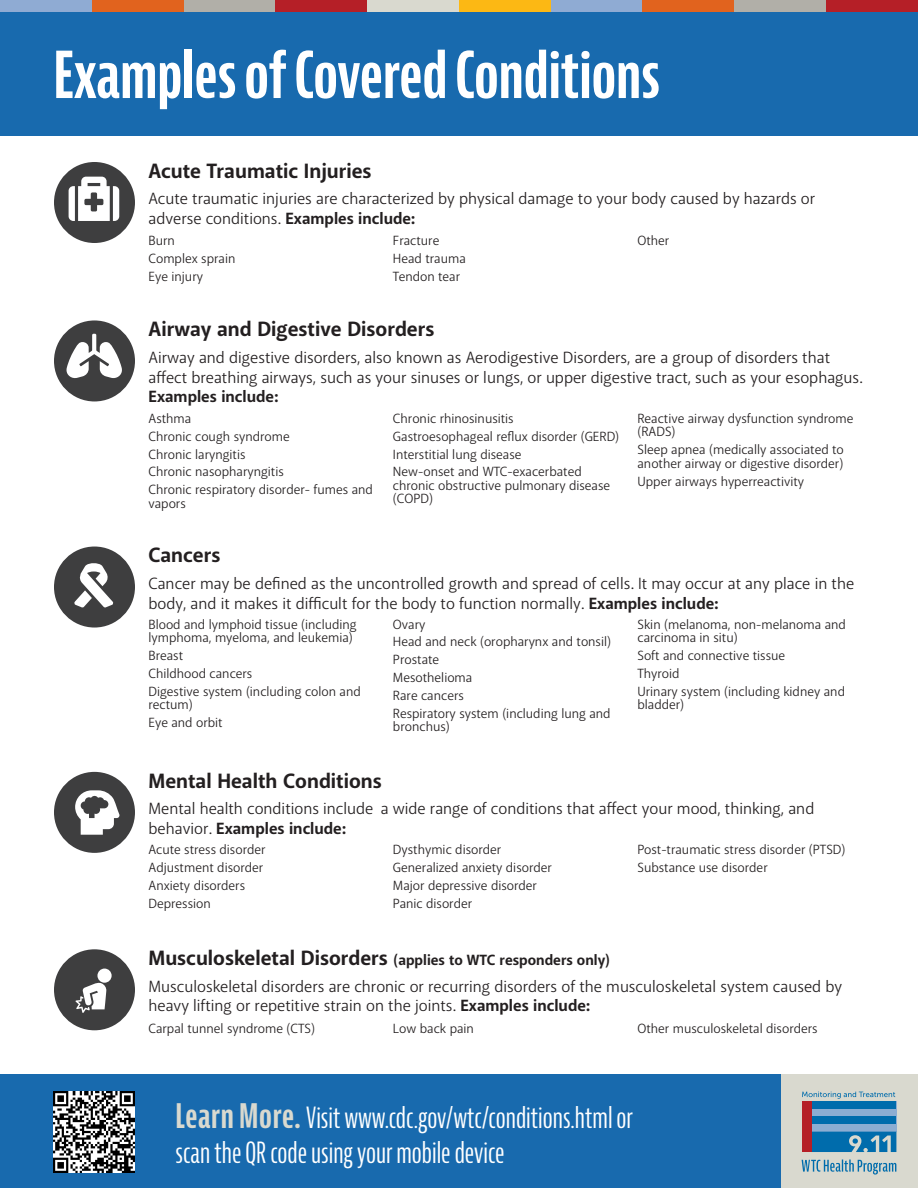
<style>
.page{position:relative;width:918px;height:1188px;background:#fff}
.page>*{position:absolute;margin:0;border:0;box-sizing:border-box;transform-origin:0 0}
.t1{font:700 extra-condensed 63px "Bernina Sans";color:#fff}
.t2{font:extra-condensed 28.5px/34.2px "Bernina Sans";color:#fff}
.t3{font:700 21px "Akagi";color:#231f20}
.t4{font:16.5px/19.8px "Akagi";color:#231f20}
.t5{font:16.5px/19.8px "Akagi Pro";color:#231f20}
.t6{font:700 16.5px "Akagi";color:#231f20}
.t7{font:700 15px "Akagi";color:#231f20}
.t8{font:13.5px/17.9px "Akagi";color:#231f20}
.s1{font-weight:700}
.s2{font-family:"Akagi"}
.s3{font-size:21px}
.s4{font-weight:700;font-size:33px;color:#d9d9cf}
</style>
<div class="page">
<div style="left:0;top:0;width:918px;height:136px;background:#186aae"></div>
<div style="left:0;top:0;width:92px;height:12px;background:#8fabd3"></div>
<div style="left:92px;top:0;width:92px;height:12px;background:#e1631e"></div>
<div style="left:184px;top:0;width:91px;height:12px;background:#b1afa8"></div>
<div style="left:275px;top:0;width:92px;height:12px;background:#b51f27"></div>
<div style="left:367px;top:0;width:92px;height:12px;background:#d9d9cf"></div>
<div style="left:459px;top:0;width:92px;height:12px;background:#fcb814"></div>
<div style="left:551px;top:0;width:92px;height:12px;background:#8fabd3"></div>
<div style="left:643px;top:0;width:91px;height:12px;background:#e1631e"></div>
<div style="left:734px;top:0;width:92px;height:12px;background:#b1afa8"></div>
<div style="left:826px;top:0;width:92px;height:12px;background:#b51f27"></div>
<div style="left:0;top:1075px;width:918px;height:113px;background:#186aae"></div>
<div style="left:781px;top:1075px;width:137px;height:113px;background:#d9d9cf"></div>
<svg style="left:802px;top:1092px;width:93px;height:7px"></svg>
<div style="left:802px;top:1101px;width:94px;height:31px;background:#8cadd2"></div>
<div style="left:811px;top:1116px;width:85px;height:8px;background:#006cac"></div>
<div style="left:811px;top:1101px;width:85px;height:8px;background:#006cac"></div>
<svg style="left:811px;top:1132px;width:85px;height:20px;background:#257cb0"></svg>
<div style="left:802px;top:1101px;width:9px;height:51px;background:#b51f27"></div>
<svg style="left:802px;top:1160px;width:94px;height:14px"></svg>
<div style="left:54px;top:162px;width:81px;height:81px;background:#3e3e3f;border-radius:50%"></div>
<svg style="left:69px;top:177px;width:50px;height:44px"></svg>
<div style="left:54px;top:320px;width:81px;height:81px;background:#3e3e3f;border-radius:50%"></div>
<svg style="left:67px;top:334px;width:55px;height:45px"></svg>
<div style="left:54px;top:547px;width:81px;height:81px;background:#3e3e3f;border-radius:50%"></div>
<svg style="left:74px;top:563px;width:39px;height:45px"></svg>
<div style="left:54px;top:772px;width:81px;height:81px;background:#3e3e3f;border-radius:50%"></div>
<svg style="left:75px;top:790px;width:44px;height:45px"></svg>
<div style="left:54px;top:949px;width:81px;height:81px;background:#3e3e3f;border-radius:50%"></div>
<div style="left:97px;top:969px;width:15px;height:14px;background:#fff;border-radius:50%"></div>
<svg style="left:76px;top:982px;width:31px;height:31px"></svg>
<img style="left:54px;top:1092px;width:81px;height:81px">
<h1 class="t1" style="left:53px;top:39px;width:608px">Examples of Covered Conditions</h1>
<h3 class="t3" style="left:148px;top:158px;width:225px">Acute Traumatic Injuries</h3>
<p class="t4" style="left:148px;top:189px;width:668px">Acute traumatic injuries are characterized by physical damage to your body caused by hazards or adverse conditions. <span class="s1">Examples include:</span></p>
<p class="t8" style="left:148px;top:231px;width:88px">Burn<br>Complex sprain<br>Eye injury</p>
<p class="t8" style="left:393px;top:231px;width:74px">Fracture<br>Head trauma<br>Tendon tear</p>
<p class="t8" style="left:637px;top:231px;width:33px">Other</p>
<h3 class="t3" style="left:148px;top:316px;width:287px">Airway and Digestive Disorders</h3>
<p class="t4" style="left:148px;top:347px;width:716px">Airway and digestive disorders, also known as Aerodigestive Disorders, are a group of disorders that affect breathing airways, such as your sinuses or lungs, or upper digestive tract, such as your esophagus.</p>
<p class="t6" style="left:148px;top:387px;width:131px">Examples include:</p>
<p class="t8" style="left:148px;top:409px;width:226px">Asthma<br>Chronic cough syndrome<br>Chronic laryngitis<br>Chronic nasopharyngitis<br>Chronic respiratory disorder- fumes and</p>
<p class="t8" style="left:148px;top:494px;width:39px">vapors</p>
<p class="t8" style="left:637px;top:411px;width:217px;line-height:13.5px">Reactive airway dysfunction syndrome (RADS)</p>
<p class="t8" style="left:637px;top:443px;width:208px;line-height:13.5px">Sleep apnea (medically associated to another airway or digestive disorder)</p>
<p class="t8" style="left:637px;top:472px;width:168px">Upper airways hyperreactivity</p>
<p class="t8" style="left:393px;top:409px;width:228px">Chronic rhinosinusitis<br>Gastroesophageal reflux disorder (GERD)<br>Interstitial lung disease<br>New-onset and WTC-exacerbated</p>
<p class="t8" style="left:393px;top:478px;width:219px;line-height:13.5px">chronic obstructive pulmonary disease (COPD)</p>
<h3 class="t3" style="left:148px;top:542px;width:73px">Cancers</h3>
<p class="t5" style="left:148px;top:574px;width:707px"><span class="s2">Cancer</span> may be defined as the uncontrolled growth and spread of cells. It may occur at any place in the body, and it makes it difficult for the body to function normally. <span class="s1">Examples include:</span></p>
<p class="t8" style="left:148px;top:617px;width:210px;line-height:13.5px">Blood and lymphoid tissue (including lymphoma, myeloma, and leukemia)</p>
<p class="t8" style="left:148px;top:646px;width:214px">Breast<br>Childhood cancers<br>Digestive system (including colon and</p>
<p class="t8" style="left:148px;top:696px;width:76px">rectum)<br>Eye and orbit</p>
<p class="t8" style="left:637px;top:617px;width:210px;line-height:13.5px">Skin (melanoma, non-melanoma and carcinoma in situ)</p>
<p class="t8" style="left:637px;top:646px;width:209px">Soft and connective tissue<br>Thyroid<br>Urinary system (including kidney and</p>
<p class="t8" style="left:637px;top:696px;width:48px">bladder)</p>
<p class="t8" style="left:393px;top:615px;width:220px">Ovary<br>Head and neck (oropharynx and tonsil)<br>Prostate<br>Mesothelioma<br>Rare cancers<br>Respiratory system (including lung and</p>
<p class="t8" style="left:393px;top:718px;width:58px">bronchus)</p>
<h3 class="t3" style="left:148px;top:768px;width:235px">Mental Health Conditions</h3>
<p class="t4" style="left:148px;top:799px;width:667px">Mental health conditions include a wide range of conditions that affect your mood, thinking, and behavior. <span class="s1">Examples include:</span></p>
<p class="t8" style="left:148px;top:841px;width:119px">Acute stress disorder</p>
<p class="t8" style="left:393px;top:841px;width:110px">Dysthymic disorder</p>
<p class="t8" style="left:637px;top:841px;width:209px">Post-traumatic stress disorder (PTSD)</p>
<p class="t8" style="left:148px;top:858px;width:116px">Adjustment disorder</p>
<p class="t8" style="left:393px;top:858px;width:160px">Generalized anxiety disorder</p>
<p class="t8" style="left:637px;top:858px;width:132px">Substance use disorder</p>
<p class="t8" style="left:148px;top:876px;width:98px">Anxiety disorders</p>
<p class="t8" style="left:393px;top:876px;width:146px">Major depressive disorder</p>
<p class="t8" style="left:148px;top:894px;width:64px">Depression</p>
<p class="t8" style="left:393px;top:894px;width:81px">Panic disorder</p>
<p class="t7" style="left:148px;top:951px;width:463px"><span class="s3">Musculoskeletal Disorders</span> (applies to WTC responders only)</p>
<p class="t4" style="left:148px;top:976px;width:695px">Musculoskeletal disorders are chronic or recurring disorders of the musculoskeletal system caused by heavy lifting or repetitive strain on the joints. <span class="s1">Examples include:</span></p>
<p class="t8" style="left:148px;top:1019px;width:168px">Carpal tunnel syndrome (CTS)</p>
<p class="t8" style="left:393px;top:1019px;width:82px">Low back pain</p>
<p class="t8" style="left:637px;top:1019px;width:182px">Other musculoskeletal disorders</p>
<h2 class="t2" style="left:175px;top:1102px;width:459px"><span class="s4">Learn More.</span> Visit www.cdc.gov/wtc/conditions.html or scan the QR code using your mobile device</h2>
</div>
